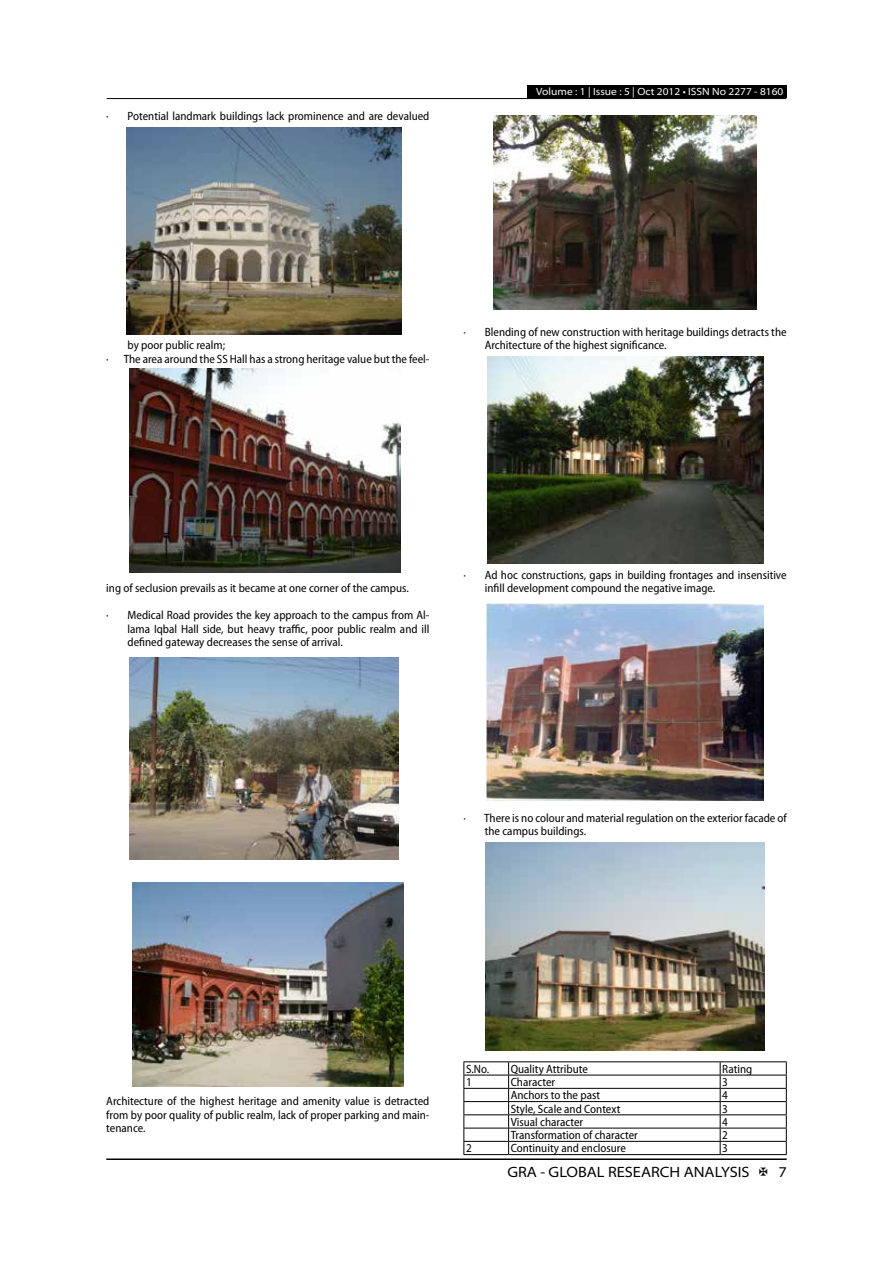
<style>
.page{position:relative;width:893px;height:1263px;background:#fff}
.page>*{position:absolute;margin:0;border:0;box-sizing:border-box;transform-origin:0 0}
.t1{font:semi-expanded 15px "Myriad Pro";color:#000}
.t2{font:semi-condensed 12px/13.5px "Myriad Pro";color:#000}
.t3{font:semi-expanded 10.5px "Myriad Pro";color:#fff}
</style>
<div class="page">
<hr style="left:106px;top:1158px;width:681px;height:2px;background:#000">
<div style="left:527px;top:85px;width:259px;height:13px;background:#000"></div>
<hr style="left:107px;top:98px;width:679px;height:1px;background:#000">
<img style="left:127px;top:127px;width:275px;height:207px">
<img style="left:130px;top:369px;width:271px;height:203px">
<img style="left:129px;top:657px;width:270px;height:202px">
<img style="left:132px;top:883px;width:271px;height:203px">
<hr style="left:463px;top:1075px;width:46px;height:1px;background:#000">
<hr style="left:509px;top:1075px;width:211px;height:1px;background:#000">
<hr style="left:720px;top:1075px;width:67px;height:1px;background:#000">
<hr style="left:463px;top:1088px;width:46px;height:1px;background:#000">
<hr style="left:509px;top:1088px;width:211px;height:1px;background:#000">
<hr style="left:720px;top:1088px;width:67px;height:1px;background:#000">
<hr style="left:463px;top:1101px;width:46px;height:1px;background:#000">
<hr style="left:509px;top:1101px;width:211px;height:1px;background:#000">
<hr style="left:720px;top:1101px;width:67px;height:1px;background:#000">
<hr style="left:463px;top:1114px;width:46px;height:1px;background:#000">
<hr style="left:509px;top:1114px;width:211px;height:1px;background:#000">
<hr style="left:720px;top:1114px;width:67px;height:1px;background:#000">
<hr style="left:463px;top:1128px;width:46px;height:1px;background:#000">
<hr style="left:509px;top:1128px;width:211px;height:1px;background:#000">
<hr style="left:720px;top:1128px;width:67px;height:1px;background:#000">
<hr style="left:463px;top:1141px;width:46px;height:1px;background:#000">
<hr style="left:509px;top:1141px;width:211px;height:1px;background:#000">
<hr style="left:720px;top:1141px;width:67px;height:1px;background:#000">
<hr style="left:463px;top:1154px;width:46px;height:1px;background:#000">
<hr style="left:509px;top:1154px;width:211px;height:1px;background:#000">
<hr style="left:720px;top:1154px;width:67px;height:1px;background:#000">
<svg style="left:508px;top:1062px;width:1px;height:92px"></svg>
<svg style="left:720px;top:1062px;width:1px;height:92px"></svg>
<hr style="left:463px;top:1061px;width:46px;height:1px;background:#000">
<hr style="left:509px;top:1061px;width:211px;height:1px;background:#000">
<hr style="left:720px;top:1061px;width:67px;height:1px;background:#000">
<svg style="left:463px;top:1062px;width:1px;height:92px"></svg>
<svg style="left:786px;top:1062px;width:1px;height:92px"></svg>
<img style="left:493px;top:115px;width:264px;height:195px">
<img style="left:487px;top:356px;width:276px;height:207px">
<img style="left:487px;top:603px;width:276px;height:197px">
<img style="left:485px;top:842px;width:280px;height:209px">
<p class="t2" style="left:106px;top:109px;width:325px">· Potential landmark buildings lack prominence and are devalued</p>
<p class="t3" style="left:536px;top:86px;width:249px">Volume : 1 | Issue : 5 | Oct 2012 • ISSN No 2277 - 8160</p>
<p class="t2" style="left:106px;top:339px;width:325px;text-indent:21px">by poor public realm;<br>· The area around the SS Hall has a strong heritage value but the feel-</p>
<p class="t2" style="left:485px;top:325px;width:303px;text-indent:-21px">· Blending of new construction with heritage buildings detracts the<br>Architecture of the highest significance.</p>
<p class="t2" style="left:106px;top:582px;width:304px">ing of seclusion prevails as it became at one corner of the campus.</p>
<p class="t2" style="left:128px;top:609px;width:303px;text-align:justify;text-indent:-21px">· Medical Road provides the key approach to the campus from Al&shy;lama Iqbal Hall side, but heavy traffic, poor public realm and ill defined gateway decreases the sense of arrival.</p>
<p class="t2" style="left:485px;top:568px;width:303px;text-indent:-21px">· Ad hoc constructions, gaps in building frontages and insensitive infill development compound the negative image.</p>
<p class="t2" style="left:485px;top:811px;width:303px;text-indent:-21px">· There is no colour and material regulation on the exterior facade of the campus buildings.</p>
<p class="t2" style="left:106px;top:1095px;width:325px;text-align:justify">Architecture of the highest heritage and amenity value is detracted from by poor quality of public realm, lack of proper parking and main&shy;tenance.</p>
<p class="t2" style="left:466px;top:1062px;width:25px">S.No.</p>
<p class="t2" style="left:511px;top:1062px;width:79px">Quality Attribute</p>
<p class="t2" style="left:722px;top:1062px;width:31px">Rating</p>
<p class="t2" style="left:466px;top:1076px;width:7px">1</p>
<p class="t2" style="left:511px;top:1076px;width:46px">Character</p>
<p class="t2" style="left:722px;top:1076px;width:7px">3</p>
<p class="t2" style="left:511px;top:1089px;width:91px">Anchors to the past</p>
<p class="t2" style="left:722px;top:1089px;width:7px">4</p>
<p class="t2" style="left:511px;top:1102px;width:111px">Style, Scale and Context</p>
<p class="t2" style="left:722px;top:1102px;width:7px">3</p>
<p class="t2" style="left:511px;top:1115px;width:74px">Visual character</p>
<p class="t2" style="left:722px;top:1115px;width:7px">4</p>
<p class="t2" style="left:511px;top:1129px;width:129px">Transformation of character</p>
<p class="t2" style="left:722px;top:1129px;width:7px">2</p>
<p class="t2" style="left:466px;top:1142px;width:7px">2</p>
<p class="t2" style="left:511px;top:1142px;width:117px">Continuity and enclosure</p>
<p class="t2" style="left:722px;top:1142px;width:7px">3</p>
<p class="t1" style="left:507px;top:1164px;width:244px">GRA - GLOBAL RESEARCH ANALYSIS</p>
<p class="t1" style="left:778px;top:1164px;width:10px">7</p>
</div>
